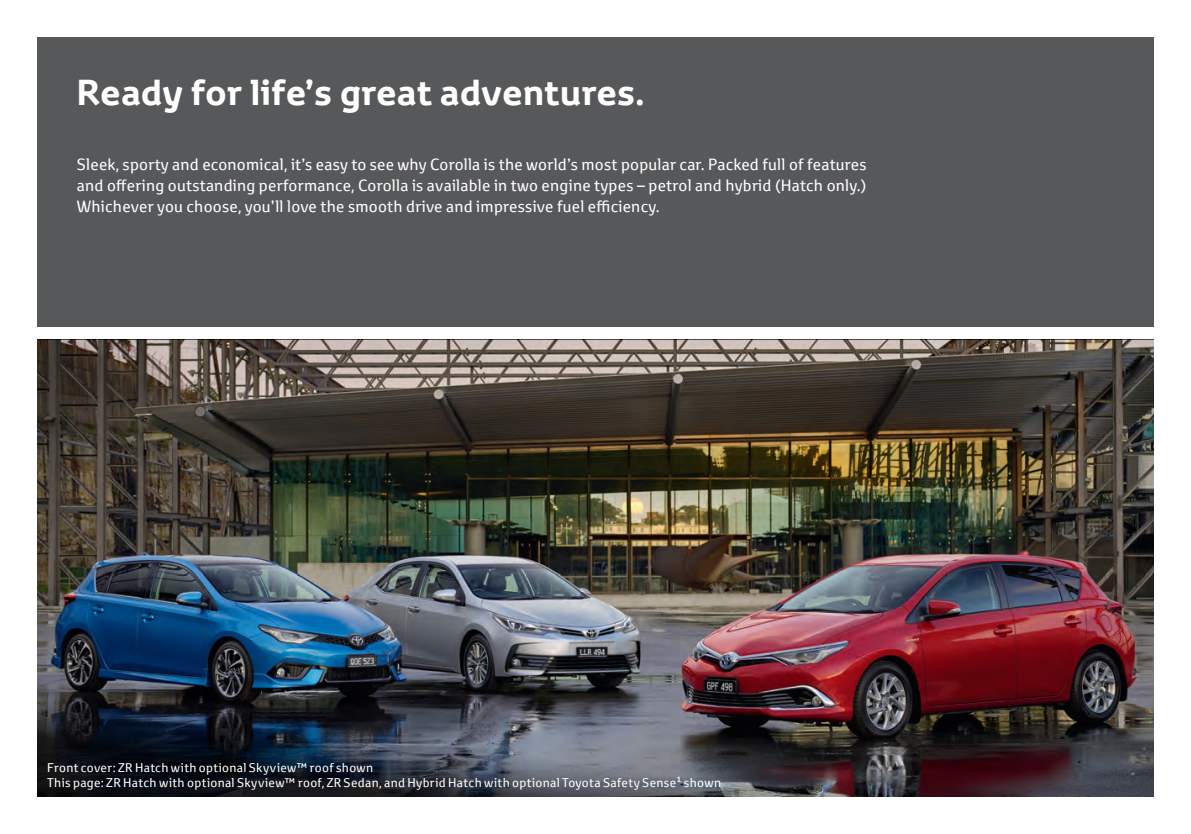
<style>
.page{position:relative;width:1191px;height:834px;background:#fff}
.page>*{position:absolute;margin:0;border:0;box-sizing:border-box;transform-origin:0 0}
.Heading_White{font:700 35px "Toyota Display";letter-spacing:.015em;color:#fff}
.Body_White{font:15.75px/21px "Toyota Text";letter-spacing:.015em;color:#fff;text-align:justify}
.t1{font:12.25px/14.7px "Toyota Text";letter-spacing:.025em;color:#fff}
</style>
<div class="page">
<div style="left:37px;top:37px;width:1116px;height:290px;background:#57585a"></div>
<img style="left:37px;top:339px;width:1116px;height:457px">
<img style="left:37px;top:594px;width:882px;height:202px">
<p class="Heading_White" style="left:77px;top:68px;width:569px">Ready for life’s great adventures.</p>
<p class="Body_White" style="left:77px;top:154px;width:791px">Sleek, sporty and economical, it’s easy to see why Corolla is the world’s most popular car. Packed full of features and offering outstanding performance, Corolla is available in two engine types – petrol and hybrid (Hatch only.)<br>Whichever you choose, you’ll love the smooth drive and impressive fuel efficiency.</p>
<p class="t1" style="left:47px;top:760px;width:675px">Front cover: ZR Hatch with optional Skyview™ roof shown<br>This page: ZR Hatch with optional Skyview™ roof, ZR Sedan, and Hybrid Hatch with optional Toyota Safety Sense1 shown</p>
</div>
